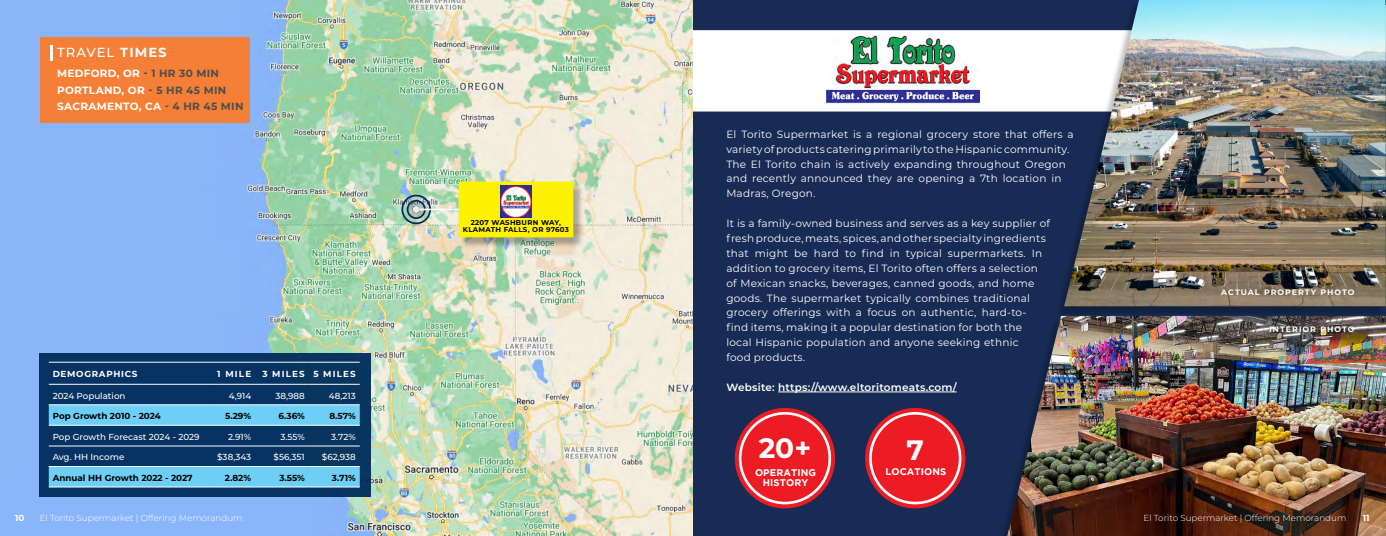
<style>
.page{position:relative;width:1386px;height:536px;background:#fff}
.page>*{position:absolute;margin:0;border:0;box-sizing:border-box;transform-origin:0 0}
.t1{font:700 28px "Montserrat";color:#fff}
.t2{font:500 13.12px "Montserrat";letter-spacing:.08em;color:#fff}
.t3{font:10.5px/14.9px "Montserrat";letter-spacing:.02em;color:#fff}
.t4{font:700 10.5px/16.5px "Montserrat";letter-spacing:.03em;color:#fff}
.t5{font:600 10.5px "Montserrat";letter-spacing:.02em;color:#fff}
.t6{font:700 9.62px/10.5px "Gotham";letter-spacing:.01em;color:#fff;text-align:center}
.t7{font:500 8.75px "Montserrat";color:#fff}
.t8{font:300 8.75px "Montserrat";color:#fff}
.t9{font:700 8.75px "Montserrat";color:#000}
.t10{font:700 8.75px "Montserrat";letter-spacing:.08em;color:#fff}
.t11{font:700 8.75px "Montserrat";letter-spacing:.13em;color:#fff}
.t12{font:700 7.88px "Montserrat";letter-spacing:.125em;color:#fff}
.t13{font:700 7px/7px "Montserrat";letter-spacing:.04em;color:#000;text-align:center}
.s1{font-weight:700}
.s2{color:#4d4d4f}
</style>
<div class="page">
<img style="left:0;top:0;width:693px;height:535px">
<div style="left:40px;top:37px;width:209px;height:85px;background:#f57f36"></div>
<svg style="left:402px;top:195px;width:28px;height:28px"></svg>
<div style="left:401px;top:194px;width:30px;height:30px;border:2px solid #002d5b;border-radius:50%"></div>
<svg style="left:408px;top:201px;width:17px;height:17px"></svg>
<div style="left:407px;top:200px;width:19px;height:19px;border:2px solid #002d5b;border-radius:50%"></div>
<div style="left:412px;top:206px;width:8px;height:7px;border:2px solid #002d5b;border-radius:50%"></div>
<div style="left:40px;top:353px;width:331px;height:143px;background:#063363"></div>
<svg style="left:49px;top:405px;width:311px;height:81px"></svg>
<hr style="left:49px;top:362px;width:161px;height:1px;background:#fff">
<hr style="left:210px;top:362px;width:45px;height:1px;background:#fff">
<hr style="left:255px;top:362px;width:54px;height:1px;background:#fff">
<hr style="left:309px;top:362px;width:51px;height:1px;background:#fff">
<hr style="left:49px;top:384px;width:161px;height:1px;background:#fff">
<hr style="left:210px;top:384px;width:45px;height:1px;background:#fff">
<hr style="left:255px;top:384px;width:54px;height:1px;background:#fff">
<hr style="left:309px;top:384px;width:51px;height:1px;background:#fff">
<hr style="left:49px;top:404px;width:161px;height:1px;background:#fff">
<hr style="left:210px;top:404px;width:45px;height:1px;background:#fff">
<hr style="left:255px;top:404px;width:54px;height:1px;background:#fff">
<hr style="left:309px;top:404px;width:51px;height:1px;background:#fff">
<hr style="left:49px;top:425px;width:161px;height:1px;background:#fff">
<hr style="left:210px;top:425px;width:45px;height:1px;background:#fff">
<hr style="left:255px;top:425px;width:54px;height:1px;background:#fff">
<hr style="left:309px;top:425px;width:51px;height:1px;background:#fff">
<hr style="left:49px;top:445px;width:161px;height:1px;background:#fff">
<hr style="left:210px;top:445px;width:45px;height:1px;background:#fff">
<hr style="left:255px;top:445px;width:54px;height:1px;background:#fff">
<hr style="left:309px;top:445px;width:51px;height:1px;background:#fff">
<hr style="left:49px;top:466px;width:161px;height:1px;background:#fff">
<hr style="left:210px;top:466px;width:45px;height:1px;background:#fff">
<hr style="left:255px;top:466px;width:54px;height:1px;background:#fff">
<hr style="left:309px;top:466px;width:51px;height:1px;background:#fff">
<hr style="left:49px;top:486px;width:161px;height:1px;background:#fff">
<hr style="left:210px;top:486px;width:45px;height:1px;background:#fff">
<hr style="left:255px;top:486px;width:54px;height:1px;background:#fff">
<hr style="left:309px;top:486px;width:51px;height:1px;background:#fff">
<svg style="left:51px;top:45px;width:2px;height:15px"></svg>
<div style="left:693px;top:0;width:693px;height:535px;background:#172b54"></div>
<div style="left:693px;top:30px;width:362px;height:81px;background:#fff"></div>
<div style="left:1055px;top:1px;width:330px;height:317px;background:#000;opacity:.25"></div>
<img style="left:1064px;top:0;width:322px;height:306px">
<hr style="left:778px;top:391px;width:179px;height:1px;background:#fff">
<img style="left:827px;top:36px;width:152px;height:70px">
<div style="left:998px;top:318px;width:388px;height:218px;background:#172b54"></div>
<img style="left:1007px;top:316px;width:379px;height:220px">
<div style="left:460px;top:183px;width:124px;height:65px;background:#000;opacity:.3"></div>
<div style="left:459px;top:181px;width:114px;height:56px;background:#fff200"></div>
<img style="left:500px;top:185px;width:32px;height:32px">
<hr style="left:416px;top:208px;width:43px;height:2px;background:#fff">
<svg style="left:413px;top:206px;width:7px;height:7px"></svg>
<div style="left:737px;top:409px;width:96px;height:97px;background:#ed1c24;border-radius:50%"></div>
<div style="left:735px;top:408px;width:100px;height:100px;border:4px solid #ed1c24;border-radius:50%"></div>
<div style="left:739px;top:412px;width:92px;height:92px;border:3px solid #fff;border-radius:50%"></div>
<div style="left:867px;top:409px;width:97px;height:97px;background:#ed1c24;border-radius:50%"></div>
<div style="left:865px;top:408px;width:100px;height:100px;border:4px solid #ed1c24;border-radius:50%"></div>
<div style="left:869px;top:412px;width:92px;height:92px;border:3px solid #fff;border-radius:50%"></div>
<p class="t2" style="left:57px;top:44px;width:111px">TRAVEL <span class="s1">TIMES</span></p>
<p class="t4" style="left:57px;top:65px;width:188px">MEDFORD, OR <span class="s2">- 1 HR 30 MIN<br></span>PORTLAND, OR <span class="s2">- 5 HR 45 MIN<br></span>SACRAMENTO, CA <span class="s2">- 4 HR 45 MIN</span></p>
<p class="t10" style="left:53px;top:368px;width:86px">DEMOGRAPHICS</p>
<p class="t10" style="left:217px;top:368px;width:35px">1 MILE</p>
<p class="t11" style="left:262px;top:368px;width:95px">3 MILES 5 MILES</p>
<p class="t7" style="left:53px;top:389px;width:74px">2024 Population</p>
<p class="t7" style="left:229px;top:389px;width:24px">4,914</p>
<p class="t7" style="left:275px;top:389px;width:31px">38,988</p>
<p class="t7" style="left:329px;top:389px;width:29px">48,213</p>
<p class="t9" style="left:53px;top:409px;width:110px">Pop Growth 2010 - 2024</p>
<p class="t9" style="left:225px;top:409px;width:27px">5.29%</p>
<p class="t9" style="left:279px;top:409px;width:28px">6.36%</p>
<p class="t9" style="left:329px;top:409px;width:28px">8.57%</p>
<p class="t7" style="left:53px;top:430px;width:148px">Pop Growth Forecast 2024 - 2029</p>
<p class="t7" style="left:228px;top:430px;width:25px">2.91%</p>
<p class="t7" style="left:281px;top:430px;width:26px">3.55%</p>
<p class="t7" style="left:331px;top:430px;width:26px">3.72%</p>
<p class="t7" style="left:53px;top:451px;width:73px">Avg. HH Income</p>
<p class="t7" style="left:217px;top:451px;width:35px">$38,343</p>
<p class="t7" style="left:274px;top:451px;width:33px">$56,351</p>
<p class="t7" style="left:322px;top:451px;width:35px">$62,938</p>
<p class="t9" style="left:53px;top:471px;width:141px">Annual HH Growth 2022 - 2027</p>
<p class="t9" style="left:225px;top:471px;width:28px">2.82%</p>
<p class="t9" style="left:279px;top:471px;width:27px">3.55%</p>
<p class="t9" style="left:332px;top:471px;width:25px">3.71%</p>
<p class="t13" style="left:463px;top:219px;width:108px">2207 WASHBURN WAY,<br>KLAMATH FALLS, OR 97603</p>
<p class="t3" style="left:726px;top:126px;width:349px">El Torito Supermarket is a regional grocery store that offers a variety of products catering primarily to the Hispanic community.<br>The El Torito chain is actively expanding throughout Oregon and recently announced they are opening a 7th location in Madras, Oregon.</p>
<p class="t3" style="left:726px;top:215px;width:325px">It is a family-owned business and serves as a key supplier of fresh produce, meats, spices, and other specialty ingredients that might be hard to find in typical supermarkets. In addition to grocery items, El Torito often offers a selection of Mexican snacks, beverages, canned goods, and home goods. The supermarket typically combines traditional grocery offerings with a focus on authentic, hard-to&shy;find items, making it a popular destination for both the<br>local Hispanic population and anyone seeking ethnic<br>food products.</p>
<p class="t5" style="left:726px;top:379px;width:232px">Website: https://www.eltoritomeats.com/</p>
<h1 class="t1" style="left:759px;top:428px;width:54px">20+</h1>
<p class="t6" style="left:755px;top:466px;width:63px">OPERATING<br>HISTORY</p>
<h1 class="t1" style="left:907px;top:429px;width:19px">7</h1>
<p class="t6" style="left:885px;top:466px;width:63px">LOCATIONS</p>
<p class="t12" style="left:1221px;top:286px;width:135px">ACTUAL PROPERTY PHOTO</p>
<p class="t12" style="left:1269px;top:324px;width:87px">INTERIOR PHOTO</p>
<p class="t10" style="left:15px;top:511px;width:11px">10</p>
<p class="t8" style="left:40px;top:511px;width:204px">El Torito Supermarket | Offering Memorandum</p>
<p class="t8" style="left:1143px;top:511px;width:204px">El Torito Supermarket | Offering Memorandum</p>
<p class="t10" style="left:1363px;top:511px;width:8px">11</p>
</div>
